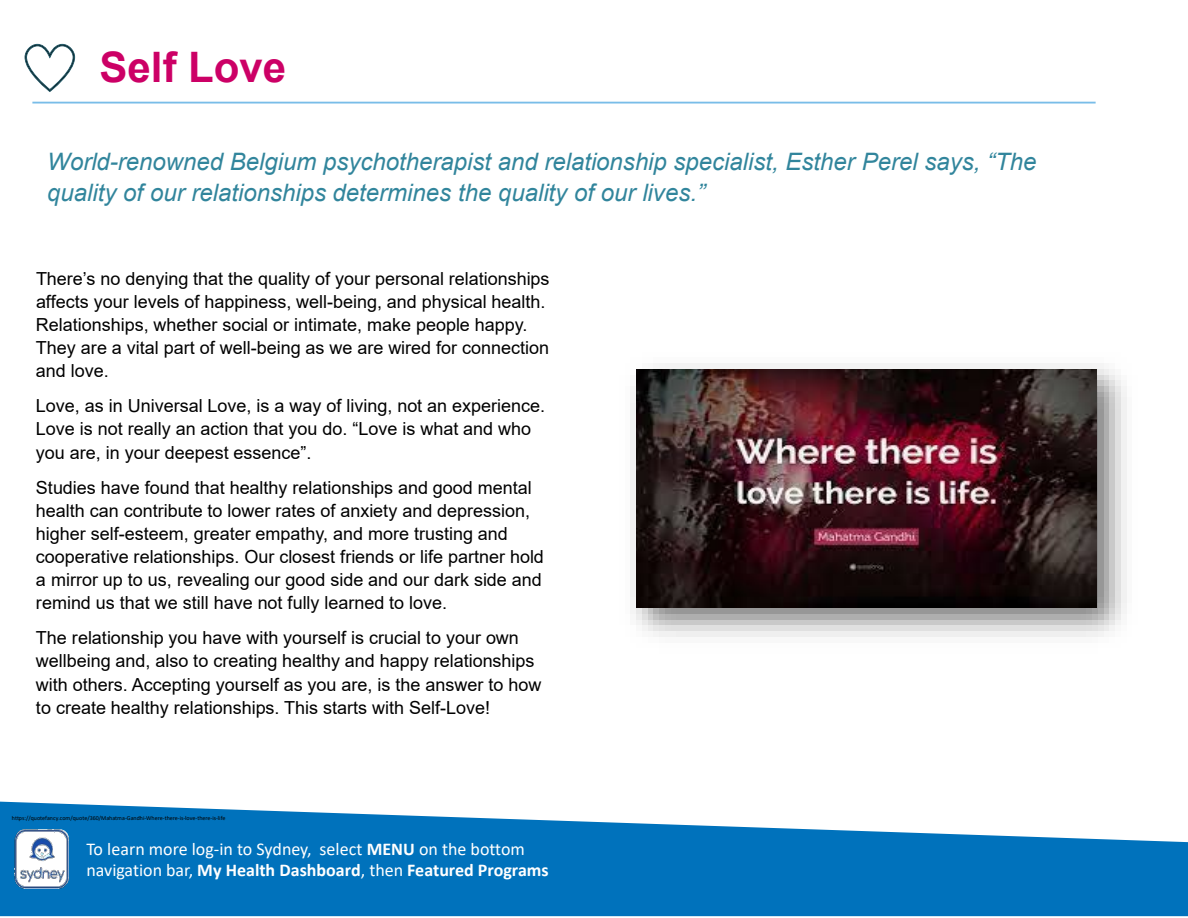
<style>
.page{position:relative;width:1188px;height:918px;background:#fff}
.page>*{position:absolute;margin:0;border:0;box-sizing:border-box;transform-origin:0 0}
.t1{font:700 42px "Arial";color:#c06}
.t2{font:italic 24px/30.8px "Arial";color:#31859c}
.t3{font:18px/23.1px "Arial";color:#000}
.t4{font:18px/21.6px "Calibri";color:#fff}
.t5{font:6px "Calibri";letter-spacing:-.005em;color:#000}
.s1{font-weight:700}
</style>
<div class="page">
<svg style="left:0;top:802px;width:1188px;height:114px;fill:#0072bc"></svg>
<hr style="left:32px;top:102px;width:1064px;height:2px;background:#79bde8">
<img style="left:14px;top:829px;width:55px;height:60px">
<svg style="left:24px;top:44px;width:51px;height:47px"></svg>
<img style="left:630px;top:363px;width:497px;height:274px">
<img style="left:636px;top:369px;width:461px;height:238px">
<h2 class="t1" style="left:100px;top:38px;width:188px">Self Love</h2>
<p class="t2" style="left:47px;top:146px;width:991px">World-renowned Belgium psychotherapist and relationship specialist, Esther Perel says, “The quality of our relationships determines the quality of our lives.”</p>
<p class="t3" style="left:36px;top:267px;width:515px">There’s no denying that the quality of your personal relationships affects your levels of happiness, well-being, and physical health.<br>Relationships, whether social or intimate, make people happy.<br>They are a vital part of well-being as we are wired for connection and love.</p>
<p class="t3" style="left:36px;top:394px;width:511px">Love, as in Universal Love, is a way of living, not an experience.<br>Love is not really an action that you do. “Love is what and who you are, in your deepest essence”.</p>
<p class="t3" style="left:36px;top:476px;width:509px">Studies have found that healthy relationships and good mental health can contribute to lower rates of anxiety and depression, higher self-esteem, greater empathy, and more trusting and cooperative relationships. Our closest friends or life partner hold a mirror up to us, revealing our good side and our dark side and remind us that we still have not fully learned to love.</p>
<p class="t3" style="left:36px;top:626px;width:507px">The relationship you have with yourself is crucial to your own wellbeing and, also to creating healthy and happy relationships with others. Accepting yourself as you are, is the answer to how to create healthy relationships. This starts with Self-Love!</p>
<p class="t5" style="left:12px;top:814px;width:215px">https://quotefancy.com/quote/360/Mahatma-Gandhi-Where-there-is-love-there-is-life</p>
<p class="t4" style="left:86px;top:837px;width:464px">To learn more log-in to Sydney, select <span class="s1">MENU</span> on the bottom navigation bar, <span class="s1">My Health Dashboard</span>, then <span class="s1">Featured Programs</span></p>
</div>
